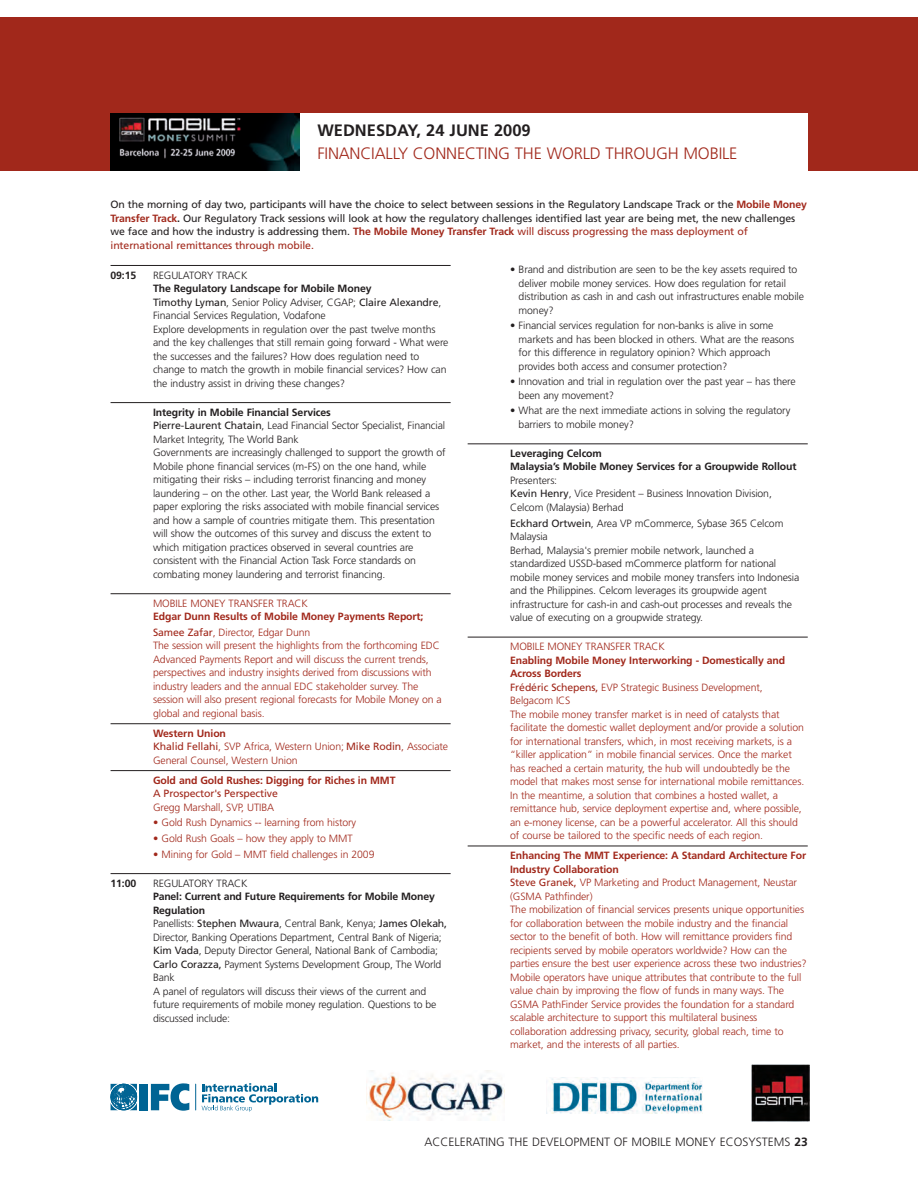
<style>
.page{position:relative;width:918px;height:1188px;background:#fff}
.page>*{position:absolute;margin:0;border:0;box-sizing:border-box;transform-origin:0 0}
.t1{font:300 16.5px "Frutiger LT";letter-spacing:-.01em;color:#a1281b}
.t2{font:700 16.5px "Frutiger LT";color:#231f20}
.t3{font:300 12px "Frutiger LT";color:#231f20}
.t4{font:300 10.5px/13.5px "Frutiger LT";letter-spacing:-.01em;color:#231f20}
.t5{font:300 10.5px/13.5px "Frutiger LT";letter-spacing:-.01em;color:#a1281b}
.t6{font:10.5px/13.5px "Frutiger LT";letter-spacing:-.01em;color:#231f20}
.t7{font:700 10.5px/15.6px "Frutiger LT";letter-spacing:-.01em;color:#a1281b}
.t8{font:700 10.5px/13.5px "Frutiger LT";letter-spacing:-.01em;color:#231f20}
.t9{font:10.5px "Frutiger LT";letter-spacing:-.01em;color:#a1281b}
.s1{font-weight:700;color:#a1281b}
.s2{font-weight:700}
.s3{color:#a1281b}
.s4{font-weight:400}
.s5{font-weight:300}
</style>
<div class="page">
<div style="left:0;top:17px;width:918px;height:153px;background:#a1281b"></div>
<div style="left:111px;top:113px;width:697px;height:66px;background:#fff"></div>
<img style="left:111px;top:113px;width:189px;height:57px">
<hr style="left:111px;top:265px;width:340px;height:1px;background:#231f20">
<hr style="left:111px;top:402px;width:340px;height:1px;background:#231f20">
<hr style="left:111px;top:593px;width:340px;height:1px;background:#231f20">
<hr style="left:111px;top:723px;width:340px;height:1px;background:#231f20">
<hr style="left:111px;top:770px;width:340px;height:1px;background:#231f20">
<hr style="left:111px;top:873px;width:340px;height:1px;background:#231f20">
<hr style="left:468px;top:443px;width:340px;height:1px;background:#231f20">
<hr style="left:468px;top:637px;width:340px;height:1px;background:#231f20">
<hr style="left:468px;top:846px;width:340px;height:1px;background:#231f20">
<img style="left:366px;top:1071px;width:139px;height:50px">
<img style="left:546px;top:1078px;width:157px;height:35px">
<img style="left:752px;top:1064px;width:57px;height:58px">
<svg style="left:195px;top:1084px;width:1px;height:26px"></svg>
<div style="left:140px;top:1084px;width:8px;height:26px;background:#006494"></div>
<svg style="left:151px;top:1083px;width:38px;height:28px"></svg>
<svg style="left:202px;top:1083px;width:116px;height:29px"></svg>
<svg style="left:111px;top:1083px;width:27px;height:28px"></svg>
<h1 class="t2" style="left:317px;top:124px;width:215px">WEDNESDAY, 24 JUNE 2009</h1>
<h1 class="t1" style="left:317px;top:147px;width:422px">FINANCIALLY CONNECTING THE WORLD THROUGH MOBILE</h1>
<p class="t6" style="left:111px;top:199px;width:698px">On the morning of day two, participants will have the choice to select between sessions in the Regulatory Landscape Track or the <span class="s1">Mobile Money Transfer Track</span><span class="s2">.</span> Our Regulatory Track sessions will look at how the regulatory challenges identified last year are being met, the new challenges we face and how the industry is addressing them. <span class="s1">The Mobile Money Transfer Track</span> <span class="s3">will discuss progressing the mass deployment of international remittances through mobile.</span></p>
<p class="t8" style="left:111px;top:269px;width:27px">09:15</p>
<p class="t4" style="left:153px;top:269px;width:96px">REGULATORY TRACK</p>
<p class="t4" style="left:153px;top:283px;width:297px"><span class="s2">The Regulatory Landscape for Mobile Money<br></span><span class="s4">Timothy Lyman</span>, Senior Policy Adviser, CGAP; <span class="s4">Claire Alexandre</span>, Financial Services Regulation, Vodafone<br>Explore developments in regulation over the past twelve months and the key challenges that still remain going forward - What were the successes and the failures? How does regulation need to change to match the growth in mobile financial services? How can the industry assist in driving these changes?</p>
<p class="t4" style="left:153px;top:406px;width:294px"><span class="s2">Integrity in Mobile Financial Services<br></span><span class="s4">Pierre-Laurent Chatain</span>, Lead Financial Sector Specialist, Financial Market Integrity, The World Bank<br>Governments are increasingly challenged to support the growth of Mobile phone financial services (m-FS) on the one hand, while mitigating their risks – including terrorist financing and money laundering – on the other. Last year, the World Bank released a paper exploring the risks associated with mobile financial services and how a sample of countries mitigate them. This presentation will show the outcomes of this survey and discuss the extent to which mitigation practices observed in several countries are consistent with the Financial Action Task Force standards on combating money laundering and terrorist financing.</p>
<p class="t5" style="left:153px;top:597px;width:156px">MOBILE MONEY TRANSFER TRACK</p>
<p class="t7" style="left:153px;top:610px;width:272px">Edgar Dunn Results of Mobile Money Payments Report;<br><span class="s4">Samee Zafar</span><span class="s5">, Director, Edgar Dunn</span></p>
<p class="t5" style="left:153px;top:640px;width:290px">The session will present the highlights from the forthcoming EDC Advanced Payments Report and will discuss the current trends, perspectives and industry insights derived from discussions with industry leaders and the annual EDC stakeholder survey. The session will also present regional forecasts for Mobile Money on a global and regional basis.</p>
<p class="t5" style="left:153px;top:727px;width:297px"><span class="s2">Western Union<br></span><span class="s4">Khalid Fellahi</span>, SVP Africa, Western Union; <span class="s4">Mike Rodin</span>, Associate<br>General Counsel, Western Union</p>
<p class="t7" style="left:153px;top:773px;width:244px">Gold and Gold Rushes: Digging for Riches in MMT</p>
<p class="t9" style="left:153px;top:789px;width:126px">A Prospector's Perspective</p>
<p class="t5" style="left:153px;top:801px;width:123px">Gregg Marshall, SVP, UTIBA</p>
<p class="t5" style="left:153px;top:817px;width:205px">• Gold Rush Dynamics -- learning from history</p>
<p class="t5" style="left:153px;top:832px;width:201px">• Gold Rush Goals – how they apply to MMT</p>
<p class="t5" style="left:153px;top:848px;width:223px">• Mining for Gold – MMT field challenges in 2009</p>
<p class="t8" style="left:111px;top:877px;width:27px">11:00</p>
<p class="t4" style="left:153px;top:877px;width:96px">REGULATORY TRACK</p>
<p class="t4" style="left:153px;top:891px;width:296px"><span class="s2">Panel: Current and Future Requirements for Mobile Money Regulation<br></span>Panellists: <span class="s4">Stephen Mwaura</span>, Central Bank, Kenya; <span class="s4">James Olekah, </span>Director, Banking Operations Department, Central Bank of Nigeria; <span class="s4">Kim Vada</span>, Deputy Director General, National Bank of Cambodia; <span class="s4">Carlo Corazza,</span> Payment Systems Development Group, The World Bank<br>A panel of regulators will discuss their views of the current and future requirements of mobile money regulation. Questions to be discussed include:</p>
<p class="t4" style="left:519px;top:263px;width:287px;text-indent:-9px">• Brand and distribution are seen to be the key assets required to deliver mobile money services. How does regulation for retail distribution as cash in and cash out infrastructures enable mobile money?</p>
<p class="t4" style="left:519px;top:320px;width:277px;text-indent:-9px">• Financial services regulation for non-banks is alive in some markets and has been blocked in others. What are the reasons for this difference in regulatory opinion? Which approach provides both access and consumer protection?</p>
<p class="t4" style="left:519px;top:376px;width:279px;text-indent:-9px">• Innovation and trial in regulation over the past year – has there been any movement?</p>
<p class="t4" style="left:519px;top:405px;width:273px;text-indent:-9px">• What are the next immediate actions in solving the regulatory barriers to mobile money?</p>
<p class="t8" style="left:510px;top:447px;width:288px">Leveraging Celcom<br>Malaysia’s Mobile Money Services for a Groupwide Rollout</p>
<p class="t4" style="left:510px;top:474px;width:263px">Presenters:<br><span class="s4">Kevin Henry</span>, Vice President – Business Innovation Division,<br>Celcom (Malaysia) Berhad</p>
<p class="t4" style="left:510px;top:517px;width:291px"><span class="s4">Eckhard Ortwein</span>, Area VP mCommerce, Sybase 365 Celcom Malaysia<br>Berhad, Malaysia's premier mobile network, launched a standardized USSD-based mCommerce platform for national mobile money services and mobile money transfers into Indonesia and the Philippines. Celcom leverages its groupwide agent infrastructure for cash-in and cash-out processes and reveals the value of executing on a groupwide strategy.</p>
<p class="t5" style="left:510px;top:641px;width:156px">MOBILE MONEY TRANSFER TRACK</p>
<p class="t5" style="left:510px;top:654px;width:296px"><span class="s2">Enabling Mobile Money Interworking - Domestically and Across Borders<br></span><span class="s4">Frédéric Schepens,</span> EVP Strategic Business Development, Belgacom ICS<br>The mobile money transfer market is in need of catalysts that facilitate the domestic wallet deployment and/or provide a solution for international transfers, which, in most receiving markets, is a “killer application” in mobile financial services. Once the market has reached a certain maturity, the hub will undoubtedly be the model that makes most sense for international mobile remittances.<br>In the meantime, a solution that combines a hosted wallet, a remittance hub, service deployment expertise and, where possible, an e-money license, can be a powerful accelerator. All this should of course be tailored to the specific needs of each region.</p>
<p class="t5" style="left:510px;top:850px;width:298px"><span class="s2">Enhancing The MMT Experience: A Standard Architecture For Industry Collaboration<br></span><span class="s4">Steve Granek,</span> VP Marketing and Product Management, Neustar (GSMA Pathfinder)<br>The mobilization of financial services presents unique opportunities for collaboration between the mobile industry and the financial sector to the benefit of both. How will remittance providers find recipients served by mobile operators worldwide? How can the parties ensure the best user experience across these two industries?<br>Mobile operators have unique attributes that contribute to the full value chain by improving the flow of funds in many ways. The GSMA PathFinder Service provides the foundation for a standard scalable architecture to support this multilateral business collaboration addressing privacy, security, global reach, time to market, and the interests of all parties.</p>
<p class="t3" style="left:424px;top:1137px;width:385px">ACCELERATING THE DEVELOPMENT OF MOBILE MONEY ECOSYSTEMS <span class="s2">23</span></p>
</div>
